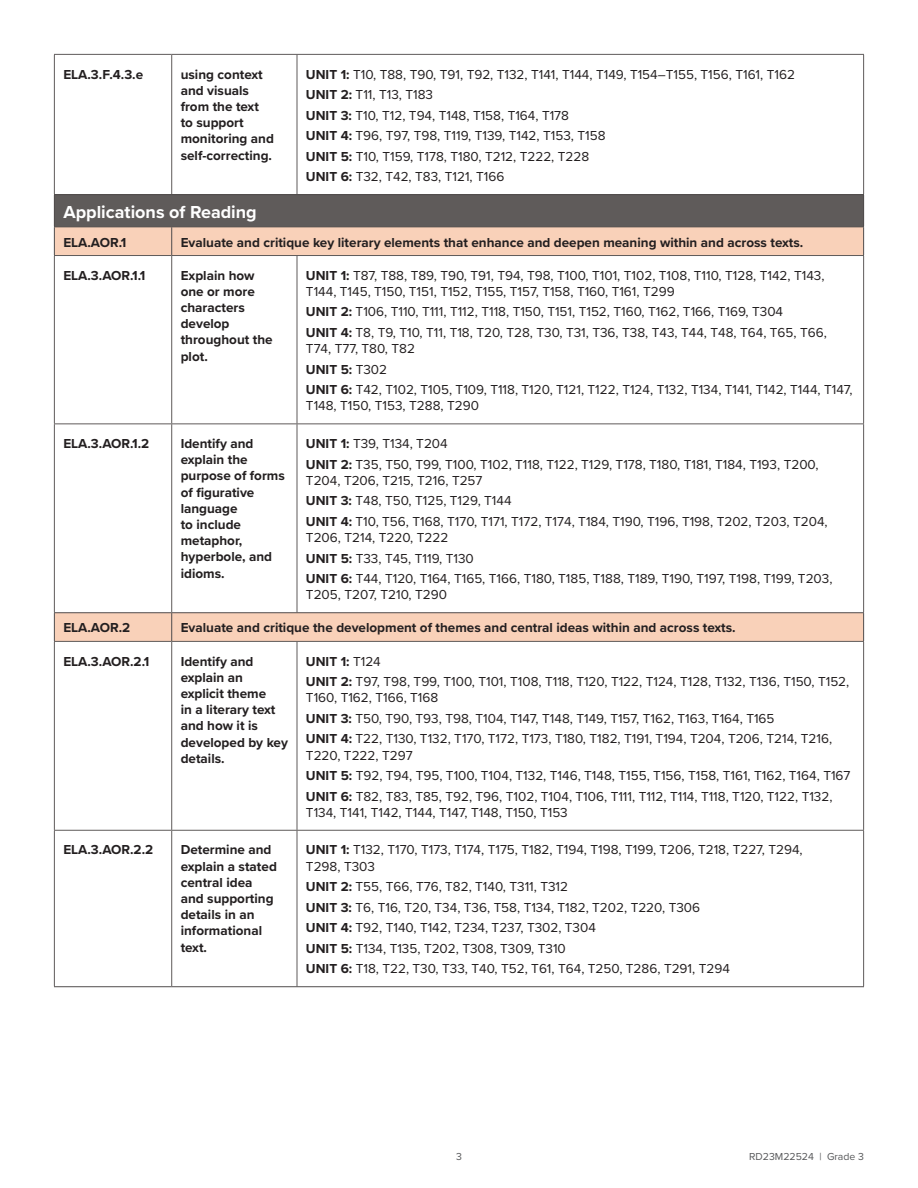
<style>
.page{position:relative;width:918px;height:1188px;background:#fff}
.page>*{position:absolute;margin:0;border:0;box-sizing:border-box;transform-origin:0 0}
.BHead{font:700 18px "Proxima Nova";color:#fff}
.ChartText{font:13.5px/16.2px "Proxima Nova";color:#231f20}
.Chart_1stCol{font:700 13.5px/16.2px "Proxima Nova";color:#231f20}
.BHead-2{font:700 13.5px "Proxima Nova";color:#231f20}
.ChartText-2{font:700 13.5px "Proxima Nova";color:#231f20}
.t1{font:10.5px "Proxima Nova";color:#57585a}
.s1{font-weight:700}
.s2{font-weight:400}
</style>
<div class="page">
<div style="left:54px;top:195px;width:810px;height:32px;background:#5f5b5a"></div>
<svg style="left:55px;top:227px;width:808px;height:414px"></svg>
<hr style="left:54px;top:195px;width:1px;height:31px;background:#504c4c">
<svg style="left:54px;top:227px;width:1px;height:28px"></svg>
<svg style="left:171px;top:227px;width:1px;height:28px"></svg>
<svg style="left:54px;top:613px;width:1px;height:28px"></svg>
<svg style="left:171px;top:613px;width:1px;height:28px"></svg>
<hr style="left:863px;top:195px;width:1px;height:31px;background:#504c4c">
<svg style="left:863px;top:227px;width:1px;height:28px"></svg>
<svg style="left:863px;top:613px;width:1px;height:28px"></svg>
<hr style="left:54px;top:54px;width:118px;height:1px;background:#5f5b5a">
<hr style="left:54px;top:55px;width:1px;height:139px;background:#5f5b5a">
<hr style="left:172px;top:54px;width:125px;height:1px;background:#5f5b5a">
<hr style="left:171px;top:55px;width:1px;height:139px;background:#5f5b5a">
<hr style="left:54px;top:255px;width:118px;height:1px;background:#5f5b5a">
<hr style="left:54px;top:256px;width:1px;height:167px;background:#5f5b5a">
<hr style="left:172px;top:255px;width:125px;height:1px;background:#5f5b5a">
<hr style="left:171px;top:256px;width:1px;height:167px;background:#5f5b5a">
<hr style="left:54px;top:423px;width:118px;height:1px;background:#5f5b5a">
<hr style="left:54px;top:424px;width:1px;height:188px;background:#5f5b5a">
<hr style="left:172px;top:423px;width:125px;height:1px;background:#5f5b5a">
<hr style="left:171px;top:424px;width:1px;height:188px;background:#5f5b5a">
<hr style="left:54px;top:641px;width:118px;height:1px;background:#5f5b5a">
<hr style="left:54px;top:642px;width:1px;height:188px;background:#5f5b5a">
<hr style="left:172px;top:641px;width:125px;height:1px;background:#5f5b5a">
<hr style="left:171px;top:642px;width:1px;height:188px;background:#5f5b5a">
<hr style="left:54px;top:830px;width:118px;height:1px;background:#5f5b5a">
<hr style="left:54px;top:831px;width:1px;height:155px;background:#5f5b5a">
<hr style="left:172px;top:830px;width:125px;height:1px;background:#5f5b5a">
<hr style="left:171px;top:831px;width:1px;height:155px;background:#5f5b5a">
<hr style="left:297px;top:54px;width:567px;height:1px;background:#5f5b5a">
<hr style="left:297px;top:55px;width:1px;height:139px;background:#5f5b5a">
<hr style="left:863px;top:55px;width:1px;height:139px;background:#5f5b5a">
<hr style="left:297px;top:255px;width:567px;height:1px;background:#5f5b5a">
<hr style="left:297px;top:256px;width:1px;height:167px;background:#5f5b5a">
<hr style="left:863px;top:256px;width:1px;height:167px;background:#5f5b5a">
<hr style="left:297px;top:423px;width:567px;height:1px;background:#5f5b5a">
<hr style="left:297px;top:424px;width:1px;height:188px;background:#5f5b5a">
<hr style="left:863px;top:424px;width:1px;height:188px;background:#5f5b5a">
<hr style="left:297px;top:641px;width:567px;height:1px;background:#5f5b5a">
<hr style="left:297px;top:642px;width:1px;height:188px;background:#5f5b5a">
<hr style="left:863px;top:642px;width:1px;height:188px;background:#5f5b5a">
<hr style="left:297px;top:830px;width:567px;height:1px;background:#5f5b5a">
<hr style="left:297px;top:831px;width:1px;height:155px;background:#5f5b5a">
<hr style="left:863px;top:831px;width:1px;height:155px;background:#5f5b5a">
<hr style="left:54px;top:194px;width:118px;height:1px;background:#504c4c">
<hr style="left:172px;top:194px;width:125px;height:1px;background:#504c4c">
<hr style="left:297px;top:194px;width:567px;height:1px;background:#504c4c">
<hr style="left:54px;top:226px;width:118px;height:1px;background:#504c4c">
<hr style="left:172px;top:226px;width:125px;height:1px;background:#504c4c">
<hr style="left:297px;top:226px;width:567px;height:1px;background:#504c4c">
<hr style="left:54px;top:612px;width:118px;height:1px;background:#504c4c">
<hr style="left:172px;top:612px;width:125px;height:1px;background:#504c4c">
<hr style="left:297px;top:612px;width:567px;height:1px;background:#504c4c">
<hr style="left:54px;top:986px;width:118px;height:1px;background:#504c4c">
<hr style="left:172px;top:986px;width:125px;height:1px;background:#504c4c">
<hr style="left:297px;top:986px;width:567px;height:1px;background:#504c4c">
<p class="Chart_1stCol" style="left:63px;top:66px;width:81px">ELA.3.F.4.3.e</p>
<p class="Chart_1stCol" style="left:181px;top:66px;width:95px">using context and visuals from the text to support monitoring and self-correcting.</p>
<p class="ChartText" style="left:306px;top:65px;width:491px"><span class="s1">UNIT 1:</span> T10, T88, T90, T91, T92, T132, T141, T144, T149, T154–T155, T156, T161, T162</p>
<p class="ChartText" style="left:306px;top:86px;width:129px"><span class="s1">UNIT 2:</span> T11, T13, T183</p>
<p class="ChartText" style="left:306px;top:106px;width:265px"><span class="s1">UNIT 3:</span> T10, T12, T94, T148, T158, T164, T178</p>
<p class="ChartText" style="left:306px;top:127px;width:301px"><span class="s1">UNIT 4:</span> T96, T97, T98, T119, T139, T142, T153, T158</p>
<p class="ChartText" style="left:306px;top:147px;width:285px"><span class="s1">UNIT 5:</span> T10, T159, T178, T180, T212, T222, T228</p>
<p class="ChartText" style="left:306px;top:168px;width:200px"><span class="s1">UNIT 6:</span> T32, T42, T83, T121, T166</p>
<p class="BHead" style="left:63px;top:198px;width:195px">Applications of Reading</p>
<p class="BHead-2" style="left:63px;top:232px;width:65px">ELA.AOR.1</p>
<p class="BHead-2" style="left:181px;top:232px;width:624px">Evaluate and critique key literary elements that enhance and deepen meaning within and across texts.</p>
<p class="Chart_1stCol" style="left:63px;top:267px;width:84px">ELA.3.AOR.1.1</p>
<p class="Chart_1stCol" style="left:181px;top:267px;width:93px">Explain how one or more characters develop throughout the plot.</p>
<p class="ChartText" style="left:306px;top:267px;width:520px"><span class="s1">UNIT 1:</span> T87, T88, T89, T90, T91, T94, T98, T100, T101, T102, T108, T110, T128, T142, T143,<br>T144, T145, T150, T151, T152, T155, T157, T158, T160, T161, T299</p>
<p class="ChartText" style="left:306px;top:303px;width:479px"><span class="s1">UNIT 2:</span> T106, T110, T111, T112, T118, T150, T151, T152, T160, T162, T166, T169, T304</p>
<p class="ChartText" style="left:306px;top:324px;width:522px"><span class="s1">UNIT 4:</span> T8, T9, T10, T11, T18, T20, T28, T30, T31, T36, T38, T43, T44, T48, T64, T65, T66,<br>T74, T77, T80, T82</p>
<p class="ChartText-2" style="left:306px;top:359px;width:83px">UNIT 5: <span class="s2">T302</span></p>
<p class="ChartText" style="left:306px;top:381px;width:548px"><span class="s1">UNIT 6:</span> T42, T102, T105, T109, T118, T120, T121, T122, T124, T132, T134, T141, T142, T144, T147,<br>T148, T150, T153, T288, T290</p>
<p class="Chart_1stCol" style="left:63px;top:435px;width:88px">ELA.3.AOR.1.2</p>
<p class="Chart_1stCol" style="left:181px;top:435px;width:106px">Identify and explain the purpose of forms of figurative language<br>to include metaphor, hyperbole, and idioms.</p>
<p class="ChartText" style="left:306px;top:435px;width:143px"><span class="s1">UNIT 1:</span> T39, T134, T204</p>
<p class="ChartText" style="left:306px;top:455px;width:514px"><span class="s1">UNIT 2:</span> T35, T50, T99, T100, T102, T118, T122, T129, T178, T180, T181, T184, T193, T200,<br>T204, T206, T215, T216, T257</p>
<p class="ChartText" style="left:306px;top:492px;width:207px"><span class="s1">UNIT 3:</span> T48, T50, T125, T129, T144</p>
<p class="ChartText" style="left:306px;top:513px;width:523px"><span class="s1">UNIT 4:</span> T10, T56, T168, T170, T171, T172, T174, T184, T190, T196, T198, T202, T203, T204,<br>T206, T214, T220, T222</p>
<p class="ChartText" style="left:306px;top:549px;width:169px"><span class="s1">UNIT 5:</span> T33, T45, T119, T130</p>
<p class="ChartText" style="left:306px;top:570px;width:528px"><span class="s1">UNIT 6:</span> T44, T120, T164, T165, T166, T180, T185, T188, T189, T190, T197, T198, T199, T203,<br>T205, T207, T210, T290</p>
<p class="BHead-2" style="left:63px;top:618px;width:68px">ELA.AOR.2</p>
<p class="BHead-2" style="left:181px;top:618px;width:557px">Evaluate and critique the development of themes and central ideas within and across texts.</p>
<p class="Chart_1stCol" style="left:63px;top:653px;width:88px">ELA.3.AOR.2.1</p>
<p class="Chart_1stCol" style="left:181px;top:653px;width:109px">Identify and explain an explicit theme<br>in a literary text and how it is developed by key details.</p>
<p class="ChartText-2" style="left:306px;top:651px;width:76px">UNIT 1: <span class="s2">T124</span></p>
<p class="ChartText" style="left:306px;top:673px;width:545px"><span class="s1">UNIT 2:</span> T97, T98, T99, T100, T101, T108, T118, T120, T122, T124, T128, T132, T136, T150, T152,<br>T160, T162, T166, T168</p>
<p class="ChartText" style="left:306px;top:710px;width:470px"><span class="s1">UNIT 3:</span> T50, T90, T93, T98, T104, T147, T148, T149, T157, T162, T163, T164, T165</p>
<p class="ChartText" style="left:306px;top:730px;width:528px"><span class="s1">UNIT 4:</span> T22, T130, T132, T170, T172, T173, T180, T182, T191, T194, T204, T206, T214, T216,<br>T220, T222, T297</p>
<p class="ChartText" style="left:306px;top:767px;width:546px"><span class="s1">UNIT 5:</span> T92, T94, T95, T100, T104, T132, T146, T148, T155, T156, T158, T161, T162, T164, T167</p>
<p class="ChartText" style="left:306px;top:787px;width:528px"><span class="s1">UNIT 6:</span> T82, T83, T85, T92, T96, T102, T104, T106, T111, T112, T114, T118, T120, T122, T132,<br>T134, T141, T142, T144, T147, T148, T150, T153</p>
<p class="Chart_1stCol" style="left:63px;top:842px;width:91px">ELA.3.AOR.2.2</p>
<p class="Chart_1stCol" style="left:181px;top:842px;width:98px">Determine and explain a stated central idea and supporting details in an informational text.</p>
<p class="ChartText" style="left:306px;top:841px;width:498px"><span class="s1">UNIT 1:</span> T132, T170, T173, T174, T175, T182, T194, T198, T199, T206, T218, T227, T294,<br>T298, T303</p>
<p class="ChartText" style="left:306px;top:878px;width:264px"><span class="s1">UNIT 2:</span> T55, T66, T76, T82, T140, T311, T312</p>
<p class="ChartText" style="left:306px;top:898px;width:396px"><span class="s1">UNIT 3:</span> T6, T16, T20, T34, T36, T58, T134, T182, T202, T220, T306</p>
<p class="ChartText" style="left:306px;top:919px;width:291px"><span class="s1">UNIT 4:</span> T92, T140, T142, T234, T237, T302, T304</p>
<p class="ChartText" style="left:306px;top:940px;width:261px"><span class="s1">UNIT 5:</span> T134, T135, T202, T308, T309, T310</p>
<p class="ChartText" style="left:306px;top:960px;width:425px"><span class="s1">UNIT 6:</span> T18, T22, T30, T33, T40, T52, T61, T64, T250, T286, T291, T294</p>
<p class="t1" style="left:456px;top:1149px;width:7px">3</p>
<p class="t1" style="left:749px;top:1149px;width:116px">RD23M22524 | Grade 3</p>
</div>
